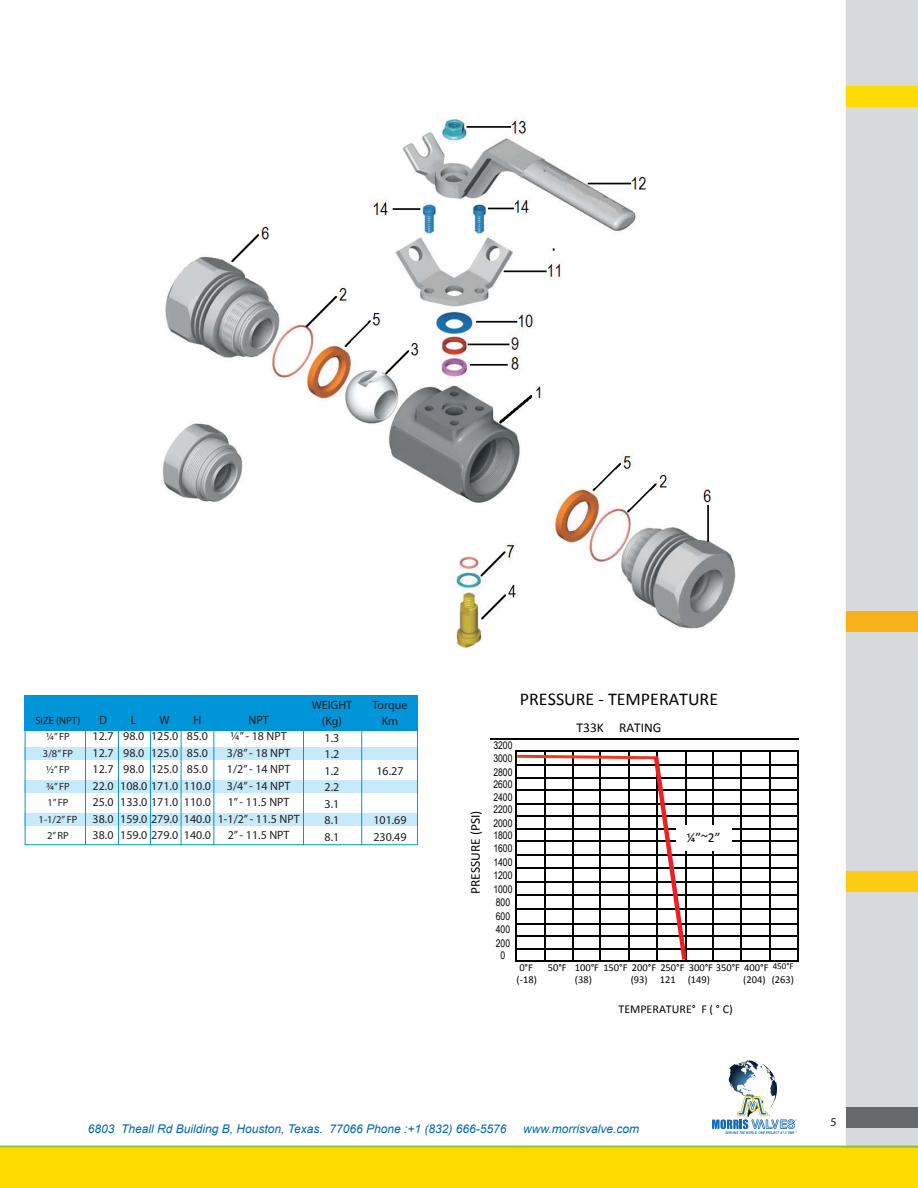
<style>
.page{position:relative;width:918px;height:1188px;background:#fff}
.page>*{position:absolute;margin:0;border:0;box-sizing:border-box;transform-origin:0 0}
.t1{font:18px "Calibri";color:#040503}
.t2{font:13.5px "Calibri";color:#040503}
.t3{font:12px/16.5px "Myriad Pro";color:#231f20;text-align:center}
.t4{font:italic 12px "Arial";color:#0067af}
.t5{font:12px "Calibri";color:#040503}
.t6{font:10.5px "Calibri";color:#040503}
.t7{font:10.5px/13.5px "Arial Narrow";color:#040503}
.t8{font:10.5px/16.5px "Myriad Pro";color:#231f20;text-align:center}
.s1{font-size:9px}
</style>
<div class="page">
<div style="left:846px;top:0;width:72px;height:1149px;background:#d8d9da"></div>
<div style="left:846px;top:1108px;width:72px;height:20px;background:#666969"></div>
<div style="left:847px;top:611px;width:71px;height:20px;background:#f7b118"></div>
<div style="left:847px;top:871px;width:71px;height:20px;background:#fccc12"></div>
<div style="left:847px;top:86px;width:71px;height:21px;background:#ffdc01"></div>
<svg style="left:712px;top:1096px;width:85px;height:38px"></svg>
<div style="left:25px;top:696px;width:393px;height:35px;background:#0095d9"></div>
<div style="left:25px;top:747px;width:393px;height:12px;background:#c6eafa"></div>
<div style="left:25px;top:780px;width:393px;height:12px;background:#c6eafa"></div>
<div style="left:25px;top:813px;width:393px;height:12px;background:#c6eafa"></div>
<div style="left:25px;top:696px;width:393px;height:149px;border:1px solid #0095d9"></div>
<hr style="left:85px;top:731px;width:1px;height:114px;background:#0095d9">
<hr style="left:150px;top:731px;width:1px;height:114px;background:#0095d9">
<hr style="left:181px;top:731px;width:1px;height:114px;background:#0095d9">
<hr style="left:213px;top:731px;width:1px;height:114px;background:#0095d9">
<hr style="left:303px;top:731px;width:1px;height:114px;background:#0095d9">
<hr style="left:361px;top:731px;width:1px;height:114px;background:#0095d9">
<hr style="left:118px;top:731px;width:1px;height:114px;background:#0095d9">
<hr style="left:0;top:1146px;width:918px;height:2px;background:#8bc63e">
<div style="left:0;top:1149px;width:918px;height:39px;background:#ffdc01"></div>
<img style="left:162px;top:118px;width:574px;height:531px">
<hr style="left:490px;top:738px;width:27px;height:2px;background:#040503">
<hr style="left:519px;top:738px;width:42px;height:2px;background:#040503">
<svg style="left:561px;top:738px;width:55px;height:2px"></svg>
<hr style="left:616px;top:738px;width:35px;height:2px;background:#040503">
<hr style="left:652px;top:738px;width:26px;height:2px;background:#040503">
<hr style="left:679px;top:738px;width:20px;height:2px;background:#040503">
<hr style="left:700px;top:738px;width:38px;height:2px;background:#040503">
<svg style="left:738px;top:738px;width:33px;height:2px"></svg>
<hr style="left:771px;top:738px;width:28px;height:2px;background:#040503">
<svg style="left:515px;top:750px;width:284px;height:212px"></svg>
<p class="t8" style="left:35px;top:712px;width:47px">SIZE (NPT) ¼” FP<br>3/8” FP<br>½” FP<br>¾” FP<br>1” FP<br>1-1/2” FP<br>2” RP</p>
<p class="t3" style="left:93px;top:711px;width:22px">D<br>12.7<br>12.7<br>12.7<br>22.0<br>25.0<br>38.0<br>38.0</p>
<p class="t3" style="left:120px;top:711px;width:60px;text-align:left;text-indent:11px">L<br>98.0<br>98.0<br>98.0<br>108.0 171.0<br>133.0 171.0<br>159.0 279.0<br>159.0 279.0</p>
<p class="t3" style="left:151px;top:711px;width:29px">W<br>125.0<br>125.0<br>125.0</p>
<p class="t3" style="left:184px;top:711px;width:29px">H<br>85.0<br>85.0<br>85.0<br>110.0<br>110.0<br>140.0<br>140.0</p>
<p class="t3" style="left:218px;top:711px;width:83px">NPT<br>¼” - 18 NPT<br>3/8” - 18 NPT<br>1/2” - 14 NPT<br>3/4” - 14 NPT<br>1” - 11.5 NPT<br>1-1/2” - 11.5 NPT<br>2” - 11.5 NPT</p>
<p class="t3" style="left:312px;top:696px;width:42px">WEIGHT (Kg)<br>1.3<br>1.2<br>1.2<br>2.2<br>3.1<br>8.1<br>8.1</p>
<p class="t3" style="left:373px;top:696px;width:36px">Torque<br>Km</p>
<p class="t3" style="left:376px;top:762px;width:29px">16.27</p>
<p class="t3" style="left:373px;top:812px;width:35px;text-align:left">101.69<br>230.49</p>
<p class="t2" style="left:467px;top:894px;width:85px;rotate:-90deg">PRESSURE (PSI)</p>
<h1 class="t1" style="left:520px;top:688px;width:200px">PRESSURE - TEMPERATURE</h1>
<p class="t7" style="left:493px;top:738px;width:21px;text-align:justify">3200<br>3000<br>2800</p>
<p class="t7" style="left:493px;top:777px;width:21px">2600<br>2400</p>
<p class="t7" style="left:493px;top:803px;width:21px">2200<br>2000</p>
<p class="t7" style="left:493px;top:828px;width:21px">1800<br>1600<br>1400<br>1200<br>1000<br>800<br>600<br>400<br>200</p>
<p class="t7" style="left:501px;top:948px;width:6px">0</p>
<p class="t2" style="left:577px;top:719px;width:86px">T33K RATING</p>
<p class="t2" style="left:687px;top:829px;width:35px">¼”~2”</p>
<p class="t6" style="left:519px;top:961px;width:15px">0°F</p>
<p class="t6" style="left:548px;top:961px;width:247px">50°F 100°F 150°F 200°F 250°F 300°F 350°F 400°F <span class="s1">450°F</span></p>
<p class="t6" style="left:517px;top:973px;width:22px">(-18)</p>
<p class="t6" style="left:575px;top:973px;width:19px">(38)</p>
<p class="t6" style="left:631px;top:973px;width:81px">(93) 121 (149)</p>
<p class="t6" style="left:743px;top:973px;width:52px">(204) (263)</p>
<p class="t5" style="left:618px;top:1001px;width:116px">TEMPERATURE° F ( ° C)</p>
<p class="t4" style="left:88px;top:1121px;width:420px">6803 Theall Rd Building B, Houston, Texas. 77066 Phone :+1 (832) 666-5576</p>
<p class="t4" style="left:523px;top:1121px;width:118px">www.morrisvalve.com</p>
<p class="t3" style="left:830px;top:1114px;width:8px">5</p>
</div>
